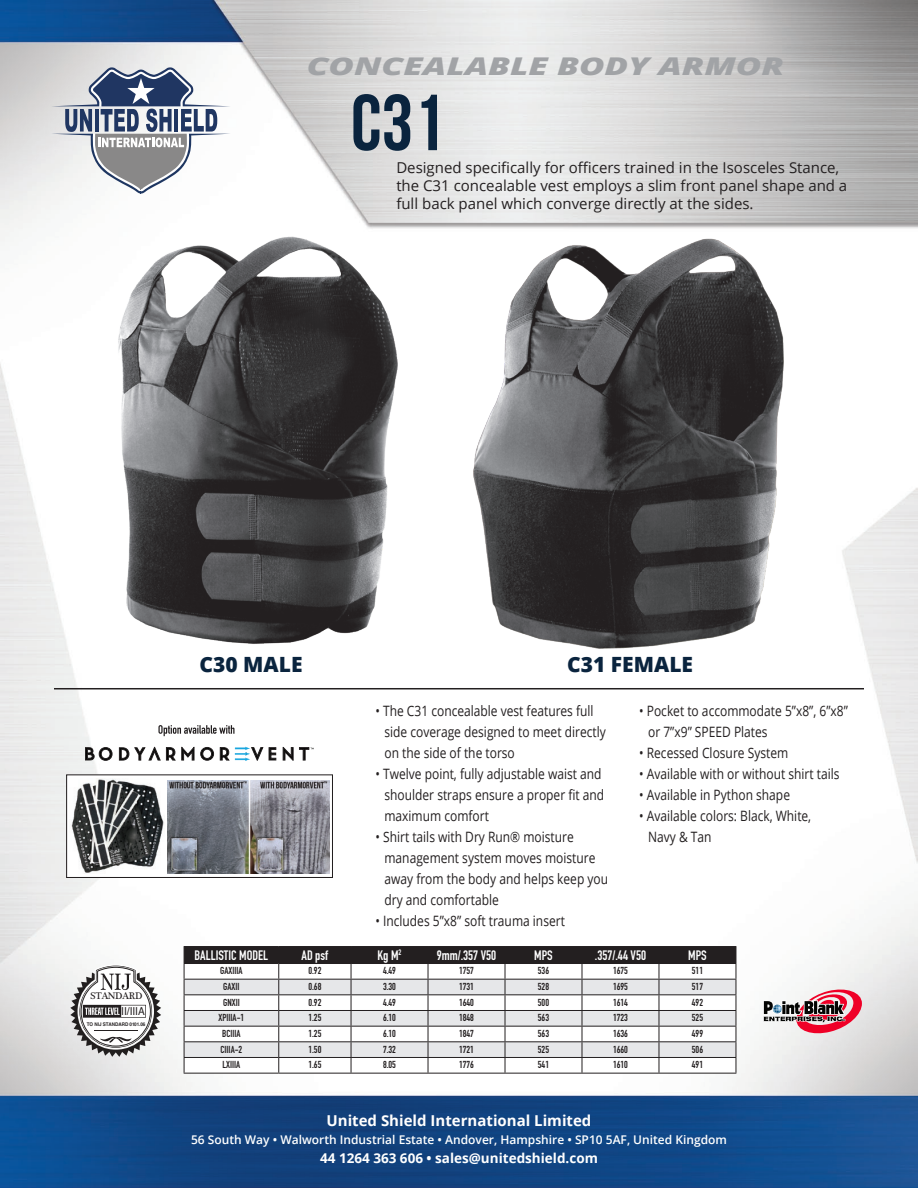
<style>
.page{position:relative;width:918px;height:1188px;background:#fff}
.page>*{position:absolute;margin:0;border:0;box-sizing:border-box;transform-origin:0 0}
.t1{font:79.2px "Bebas Neue";color:#0a243e}
.t2{font:italic 800 24.45px "Open Sans";color:#a1a3a6;scale:1.42 1}
.t3{font:800 21px "Open Sans";color:#0a243e}
.t4{font:15px/18px "Open Sans";color:#231f20}
.t5{font:700 15px "Open Sans";color:#fff}
.t6{font:14.25px "Open Sans";color:#231f20;scale:.84 1}
.t7{font:700 13.5px "DIN Condensed";color:#fff}
.t8{font:700 13.5px "Open Sans";color:#fff}
.t9{font:600 12px "Open Sans";color:#fff}
.t10{font:10.95px "Helvetica";color:#231f20;scale:.91 1}
.t11{font:700 10.05px "DIN Condensed";color:#231f20}
.t12{font:9.9px "Plantagenet Cherokee";letter-spacing:-.04em;color:#231f20}
.t13{font:700 4.95px "Helvetica";color:#231f20;scale:.93 1}
</style>
<div class="page">
<img style="left:0;top:0;width:918px;height:1188px">
<svg style="left:51px;top:67px;width:180px;height:127px"></svg>
<img style="left:71px;top:222px;width:367px;height:441px">
<img style="left:463px;top:208px;width:354px;height:463px">
<hr style="left:54px;top:688px;width:810px;height:1px;background:#231f20">
<hr style="left:184px;top:946px;width:95px;height:1px;background:#231f20">
<hr style="left:279px;top:946px;width:72px;height:1px;background:#231f20">
<hr style="left:351px;top:946px;width:77px;height:1px;background:#231f20">
<hr style="left:428px;top:946px;width:77px;height:1px;background:#231f20">
<hr style="left:505px;top:946px;width:77px;height:1px;background:#231f20">
<hr style="left:582px;top:946px;width:77px;height:1px;background:#231f20">
<hr style="left:659px;top:946px;width:77px;height:1px;background:#231f20">
<svg style="left:184px;top:947px;width:553px;height:126px"></svg>
<hr style="left:184px;top:1073px;width:95px;height:1px;background:#231f20">
<hr style="left:279px;top:1073px;width:72px;height:1px;background:#231f20">
<hr style="left:351px;top:1073px;width:77px;height:1px;background:#231f20">
<hr style="left:428px;top:1073px;width:77px;height:1px;background:#231f20">
<hr style="left:505px;top:1073px;width:77px;height:1px;background:#231f20">
<hr style="left:582px;top:1073px;width:77px;height:1px;background:#231f20">
<hr style="left:659px;top:1073px;width:77px;height:1px;background:#231f20">
<svg style="left:158px;top:725px;width:76px;height:11px"></svg>
<svg style="left:283px;top:747px;width:10px;height:13px"></svg>
<svg style="left:299px;top:747px;width:15px;height:13px"></svg>
<svg style="left:269px;top:747px;width:7px;height:13px"></svg>
<svg style="left:166px;top:747px;width:9px;height:13px"></svg>
<svg style="left:182px;top:747px;width:12px;height:13px"></svg>
<svg style="left:200px;top:747px;width:14px;height:13px"></svg>
<svg style="left:220px;top:747px;width:9px;height:13px"></svg>
<svg style="left:85px;top:747px;width:27px;height:14px"></svg>
<svg style="left:119px;top:747px;width:41px;height:13px"></svg>
<svg style="left:235px;top:747px;width:28px;height:14px"></svg>
<div style="left:67px;top:775px;width:265px;height:102px;background:#fff"></div>
<div style="left:66px;top:774px;width:267px;height:104px;border:1px solid #231f20"></div>
<img style="left:71px;top:779px;width:93px;height:94px">
<img style="left:167px;top:780px;width:162px;height:94px">
<svg style="left:70px;top:964px;width:91px;height:93px"></svg>
<svg style="left:763px;top:990px;width:99px;height:43px"></svg>
<p class="t2" style="left:307px;top:47px;width:338px">CONCEALABLE BODY ARMOR</p>
<p class="t1" style="left:351px;top:79px;width:95px">C31</p>
<p class="t4" style="left:396px;top:159px;width:452px">Designed specifically for officers trained in the Isosceles Stance, the C31 concealable vest employs a slim front panel shape and a full back panel which converge directly at the sides.</p>
<p class="t12" style="left:91px;top:990px;width:53px">STANDARD</p>
<p class="t13" style="left:87px;top:1020px;width:65px">TO NIJ STANDARD 0101.06</p>
<p class="t10" style="left:121px;top:1003px;width:27px">II/IIIA</p>
<p class="t3" style="left:200px;top:648px;width:105px">C30 MALE</p>
<p class="t3" style="left:567px;top:648px;width:127px">C31 FEMALE</p>
<p class="t6" style="left:376px;top:701px;width:261px">• The C31 concealable vest features full</p>
<p class="t6" style="left:385px;top:722px;width:265px">side coverage designed to meet directly</p>
<p class="t6" style="left:385px;top:743px;width:157px">on the side of the torso</p>
<p class="t6" style="left:376px;top:764px;width:271px">• Twelve point, fully adjustable waist and</p>
<p class="t6" style="left:385px;top:785px;width:263px">shoulder straps ensure a proper fit and</p>
<p class="t6" style="left:385px;top:806px;width:126px">maximum comfort</p>
<p class="t6" style="left:376px;top:827px;width:238px">• Shirt tails with Dry Run® moisture</p>
<p class="t6" style="left:385px;top:848px;width:253px">management system moves moisture</p>
<p class="t6" style="left:385px;top:869px;width:268px">away from the body and helps keep you</p>
<p class="t6" style="left:385px;top:890px;width:138px">dry and comfortable</p>
<p class="t6" style="left:376px;top:911px;width:227px">• Includes 5”x8” soft trauma insert</p>
<p class="t6" style="left:639px;top:701px;width:250px">• Pocket to accommodate 5”x8”, 6”x8”</p>
<p class="t6" style="left:648px;top:722px;width:144px">or 7”x9” SPEED Plates</p>
<p class="t6" style="left:639px;top:743px;width:179px">• Recessed Closure System</p>
<p class="t6" style="left:639px;top:764px;width:240px">• Available with or without shirt tails</p>
<p class="t6" style="left:639px;top:785px;width:181px">• Available in Python shape</p>
<p class="t6" style="left:639px;top:806px;width:206px">• Available colors: Black, White,</p>
<p class="t6" style="left:648px;top:827px;width:77px">Navy &amp; Tan</p>
<p class="t7" style="left:195px;top:946px;width:75px">BALLISTIC MODEL</p>
<p class="t7" style="left:302px;top:946px;width:28px">AD psf</p>
<p class="t7" style="left:378px;top:946px;width:25px">Kg M<sup>2</sup></p>
<p class="t7" style="left:437px;top:946px;width:61px">9mm/.357 V50</p>
<p class="t7" style="left:534px;top:946px;width:20px">MPS</p>
<p class="t7" style="left:595px;top:946px;width:53px">.357/.44 V50</p>
<p class="t7" style="left:688px;top:946px;width:20px">MPS</p>
<p class="t11" style="left:220px;top:964px;width:24px">GAXIIIA</p>
<p class="t11" style="left:308px;top:964px;width:15px">0.92</p>
<p class="t11" style="left:383px;top:964px;width:15px">4.49</p>
<p class="t11" style="left:459px;top:964px;width:16px">1757</p>
<p class="t11" style="left:538px;top:964px;width:13px">536</p>
<p class="t11" style="left:613px;top:964px;width:16px">1675</p>
<p class="t11" style="left:692px;top:964px;width:13px">511</p>
<p class="t11" style="left:223px;top:980px;width:18px">GAXII</p>
<p class="t11" style="left:308px;top:980px;width:15px">0.68</p>
<p class="t11" style="left:383px;top:980px;width:15px">3.30</p>
<p class="t11" style="left:459px;top:980px;width:16px">1731</p>
<p class="t11" style="left:538px;top:980px;width:13px">528</p>
<p class="t11" style="left:613px;top:980px;width:16px">1695</p>
<p class="t11" style="left:692px;top:980px;width:13px">517</p>
<p class="t11" style="left:223px;top:995px;width:18px">GNXII</p>
<p class="t11" style="left:308px;top:995px;width:15px">0.92</p>
<p class="t11" style="left:383px;top:995px;width:15px">4.49</p>
<p class="t11" style="left:459px;top:995px;width:16px">1640</p>
<p class="t11" style="left:538px;top:995px;width:13px">500</p>
<p class="t11" style="left:613px;top:995px;width:16px">1614</p>
<p class="t11" style="left:692px;top:995px;width:13px">492</p>
<p class="t11" style="left:219px;top:1011px;width:27px">XPIIIA-1</p>
<p class="t11" style="left:308px;top:1011px;width:15px">1.25</p>
<p class="t11" style="left:383px;top:1011px;width:15px">6.10</p>
<p class="t11" style="left:459px;top:1011px;width:16px">1848</p>
<p class="t11" style="left:538px;top:1011px;width:13px">563</p>
<p class="t11" style="left:613px;top:1011px;width:16px">1723</p>
<p class="t11" style="left:692px;top:1011px;width:13px">525</p>
<p class="t11" style="left:222px;top:1027px;width:20px">BCIIIA</p>
<p class="t11" style="left:308px;top:1027px;width:15px">1.25</p>
<p class="t11" style="left:383px;top:1027px;width:15px">6.10</p>
<p class="t11" style="left:459px;top:1027px;width:16px">1847</p>
<p class="t11" style="left:538px;top:1027px;width:13px">563</p>
<p class="t11" style="left:613px;top:1027px;width:16px">1636</p>
<p class="t11" style="left:692px;top:1027px;width:13px">499</p>
<p class="t11" style="left:220px;top:1042px;width:23px">CIIIA-2</p>
<p class="t11" style="left:308px;top:1042px;width:15px">1.50</p>
<p class="t11" style="left:383px;top:1042px;width:15px">7.32</p>
<p class="t11" style="left:459px;top:1042px;width:16px">1721</p>
<p class="t11" style="left:538px;top:1042px;width:13px">525</p>
<p class="t11" style="left:613px;top:1042px;width:16px">1660</p>
<p class="t11" style="left:692px;top:1042px;width:13px">506</p>
<p class="t11" style="left:223px;top:1058px;width:19px">LXIIIA</p>
<p class="t11" style="left:308px;top:1058px;width:15px">1.65</p>
<p class="t11" style="left:383px;top:1058px;width:15px">8.05</p>
<p class="t11" style="left:459px;top:1058px;width:16px">1776</p>
<p class="t11" style="left:538px;top:1058px;width:13px">541</p>
<p class="t11" style="left:613px;top:1058px;width:16px">1610</p>
<p class="t11" style="left:692px;top:1058px;width:13px">491</p>
<p class="t5" style="left:327px;top:1110px;width:266px">United Shield International Limited</p>
<p class="t8" style="left:320px;top:1148px;width:279px">44 1264 363 606 • sales@unitedshield.com</p>
<p class="t9" style="left:191px;top:1131px;width:537px">56 South Way • Walworth Industrial Estate • Andover, Hampshire • SP10 5AF, United Kingdom</p>
</div>
